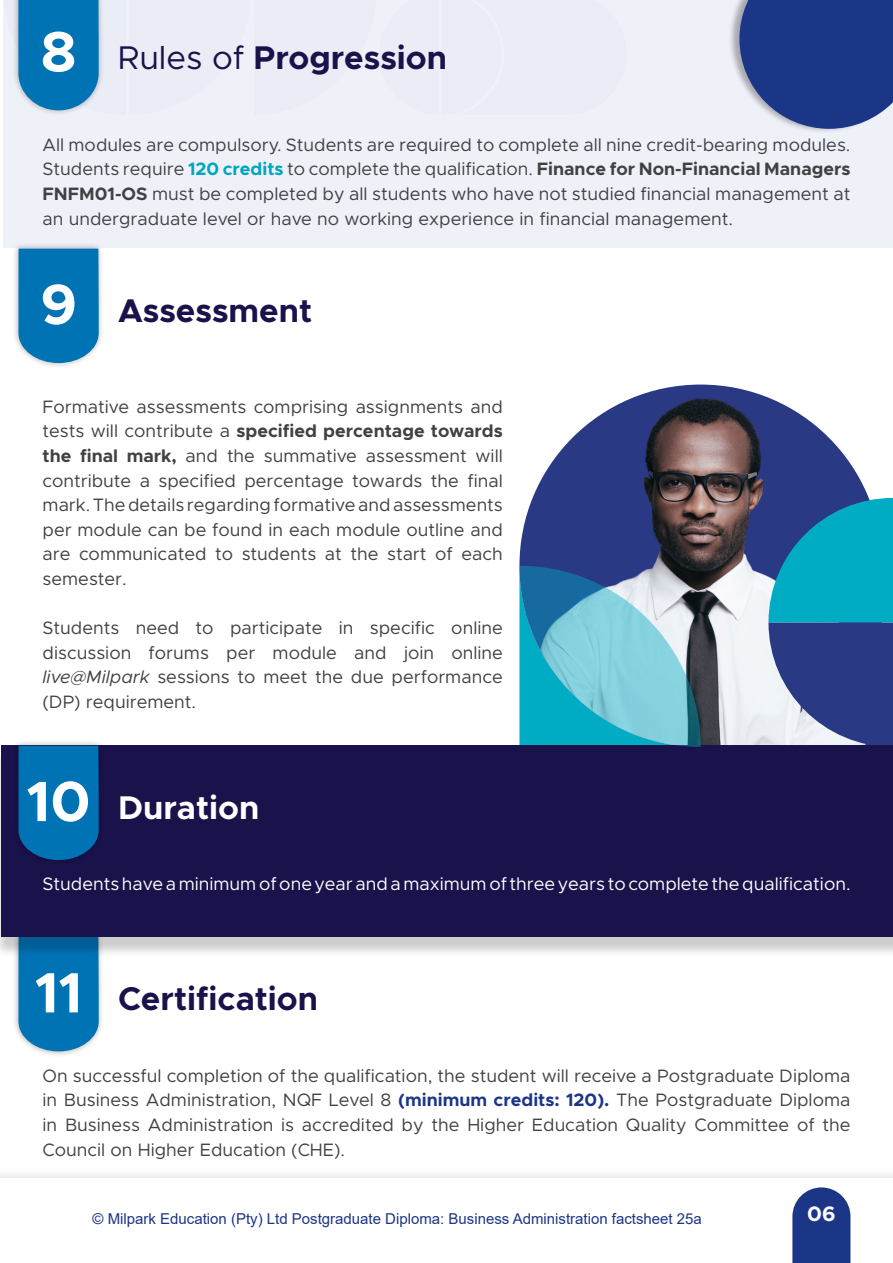
<style>
.page{position:relative;width:893px;height:1263px;background:#fff}
.page>*{position:absolute;margin:0;border:0;box-sizing:border-box;transform-origin:0 0}
.t1{font:700 33px "Metropolis";color:#1a124a}
.t2{font:700 33px "Metropolis";color:#fff}
.t3{font:700 21px "Metropolis";color:#fff}
.t4{font:18px/24.6px "Metropolis";color:#414042;text-align:justify}
.t5{font:18px "Metropolis";color:#fff}
.t6{font:15px "Arial";color:#1c3687}
.s1{font-size:57px;color:#fff}
.s2{font-weight:400}
.s3{font-weight:700;color:#00a6bd}
.s4{font-weight:700}
.s5{font-style:italic}
.s6{font-size:57px}
.s7{font-weight:700;color:#1c3687}
</style>
<div class="page">
<div style="left:13px;top:931px;width:92px;height:126px;background:#000;opacity:.3"></div>
<svg style="left:18px;top:958px;width:81px;height:93px;background:#117cb9"></svg>
<div style="left:0;top:1166px;width:893px;height:97px;background:#fafafa"></div>
<div style="left:0;top:1179px;width:893px;height:84px;background:#fff"></div>
<svg style="left:792px;top:1187px;width:58px;height:76px;background:#314892"></svg>
<div style="left:3px;top:0;width:890px;height:338px;background:#eff1f9"></div>
<div style="left:1px;top:249px;width:892px;height:123px;background:#fff"></div>
<div style="left:13px;top:243px;width:92px;height:126px;background:#000;opacity:.3"></div>
<svg style="left:18px;top:249px;width:81px;height:114px;background:#0f7bb8"></svg>
<div style="left:728px;top:0;width:165px;height:134px;background:#000;opacity:.3"></div>
<svg style="left:739px;top:0;width:154px;height:129px;background:#344b93"></svg>
<svg style="left:14px;top:0;width:89px;height:113px;background:#2987be"></svg>
<img style="left:519px;top:385px;width:350px;height:361px">
<svg style="left:768px;top:498px;width:125px;height:248px;background:#2e79a9"></svg>
<div style="left:0;top:750px;width:893px;height:208px;background:#000;opacity:.2"></div>
<div style="left:1px;top:746px;width:892px;height:191px;background:#1a124a"></div>
<div style="left:13px;top:740px;width:92px;height:126px;background:#000;opacity:.3"></div>
<svg style="left:18px;top:746px;width:81px;height:114px;background:#016cad"></svg>
<svg style="left:518px;top:566px;width:183px;height:181px;background:#5eadc2"></svg>
<h1 class="t1" style="left:41px;top:37px;width:408px"><span class="s1">8</span> <span class="s2">Rules of</span> Progression</h1>
<p class="t4" style="left:43px;top:132px;width:809px">All modules are compulsory. Students are required to complete all nine credit-bearing modules.<br>Students require <span class="s3">120 credits</span> to complete the qualification. <span class="s4">Finance for Non-Financial Managers FNFM01-OS</span> must be completed by all students who have not studied financial management at an undergraduate level or have no working experience in financial management.</p>
<h1 class="t1" style="left:40px;top:290px;width:273px"><span class="s1">9</span> Assessment</h1>
<p class="t4" style="left:43px;top:394px;width:462px">Formative assessments comprising assignments and tests will contribute a <span class="s4">specified percentage towards the final mark,</span> and the summative assessment will contribute a specified percentage towards the final mark. The details regarding formative and assessments per module can be found in each module outline and are communicated to students at the start of each semester.</p>
<p class="t4" style="left:43px;top:616px;width:462px">Students need to participate in specific online discussion forums per module and join online <span class="s5">live@Milpark</span> sessions to meet the due performance (DP) requirement.</p>
<h1 class="t2" style="left:27px;top:787px;width:234px"><span class="s6">10</span> Duration</h1>
<p class="t5" style="left:43px;top:873px;width:809px">Students have a minimum of one year and a maximum of three years to complete the qualification.</p>
<h1 class="t1" style="left:35px;top:978px;width:285px"><span class="s1">11</span> Certification</h1>
<p class="t4" style="left:43px;top:1063px;width:809px">On successful completion of the qualification, the student will receive a Postgraduate Diploma in Business Administration, NQF Level 8 <span class="s7">(minimum credits: 120).</span> The Postgraduate Diploma in Business Administration is accredited by the Higher Education Quality Committee of the Council on Higher Education (CHE).</p>
<p class="t6" style="left:93px;top:1208px;width:611px">© Milpark Education (Pty) Ltd Postgraduate Diploma: Business Administration factsheet 25a</p>
<p class="t3" style="left:807px;top:1200px;width:30px">06</p>
</div>
